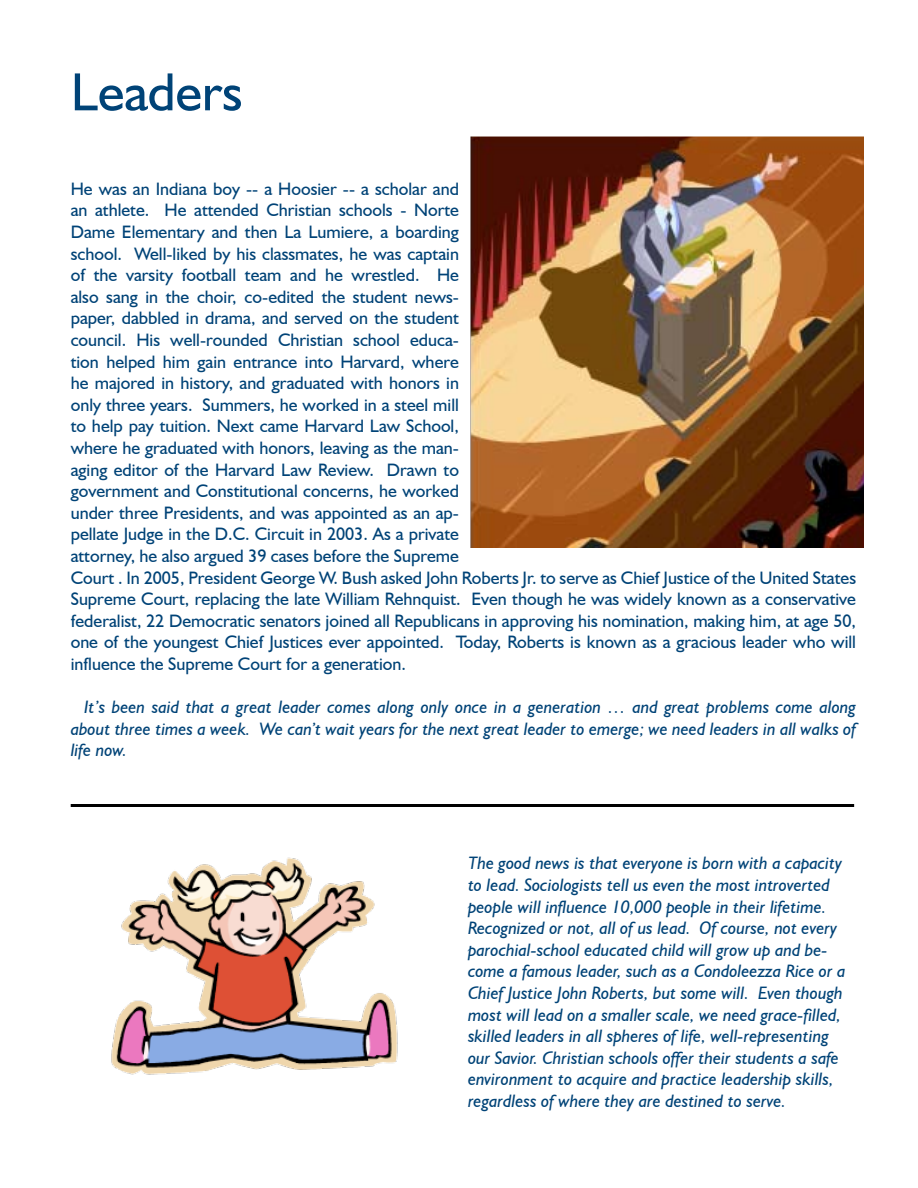
<style>
.page{position:relative;width:918px;height:1188px;background:#fff}
.page>*{position:absolute;margin:0;border:0;box-sizing:border-box;transform-origin:0 0}
.t1{font:54px "Humanist 521 BT";color:#004377}
.t2{font:18px/21.6px "Humanist 521 BT";color:#004377;text-align:justify}
.t3{font:italic 18px/21.6px "Humanist 521 BT";color:#004377}
</style>
<div class="page">
<hr style="left:71px;top:804px;width:783px;height:3px;background:#000">
<img style="left:470px;top:136px;width:394px;height:412px">
<img style="left:111px;top:857px;width:287px;height:218px">
<h1 class="t1" style="left:71px;top:59px;width:173px">Leaders</h1>
<p class="t2" style="left:71px;top:177px;width:390px">He was an Indiana boy -- a Hoosier -- a scholar and an athlete. He attended Christian schools - Norte Dame Elementary and then La Lumiere, a boarding school. Well-liked by his classmates, he was captain of the varsity football team and he wrestled. He also sang in the choir, co-edited the student news&shy;paper, dabbled in drama, and served on the student council. His well-rounded Christian school educa&shy;tion helped him gain entrance into Harvard, where he majored in history, and graduated with honors in only three years. Summers, he worked in a steel mill to help pay tuition. Next came Harvard Law School, where he graduated with honors, leaving as the man&shy;aging editor of the Harvard Law Review. Drawn to government and Constitutional concerns, he worked under three Presidents, and was appointed as an ap&shy;pellate Judge in the D.C. Circuit in 2003. As a private attorney, he also argued 39 cases before the Supreme</p>
<p class="t2" style="left:71px;top:566px;width:787px">Court . In 2005, President George W. Bush asked John Roberts Jr. to serve as Chief Justice of the United States Supreme Court, replacing the late William Rehnquist. Even though he was widely known as a conservative federalist, 22 Democratic senators joined all Republicans in approving his nomination, making him, at age 50, one of the youngest Chief Justices ever appointed. Today, Roberts is known as a gracious leader who will influence the Supreme Court for a generation.</p>
<p class="t3" style="left:71px;top:696px;width:787px;text-align:justify;text-indent:13px">It’s been said that a great leader comes along only once in a generation … and great problems come along about three times a week. We can’t wait years for the next great leader to emerge; we need leaders in all walks of life now.</p>
<p class="t3" style="left:468px;top:852px;width:379px">The good news is that everyone is born with a capacity to lead. Sociologists tell us even the most introverted people will influence 10,000 people in their lifetime.<br>Recognized or not, all of us lead. Of course, not every parochial-school educated child will grow up and be&shy;come a famous leader, such as a Condoleezza Rice or a Chief Justice John Roberts, but some will. Even though most will lead on a smaller scale, we need grace-filled, skilled leaders in all spheres of life, well-representing our Savior. Christian schools offer their students a safe environment to acquire and practice leadership skills, regardless of where they are destined to serve.</p>
</div>
